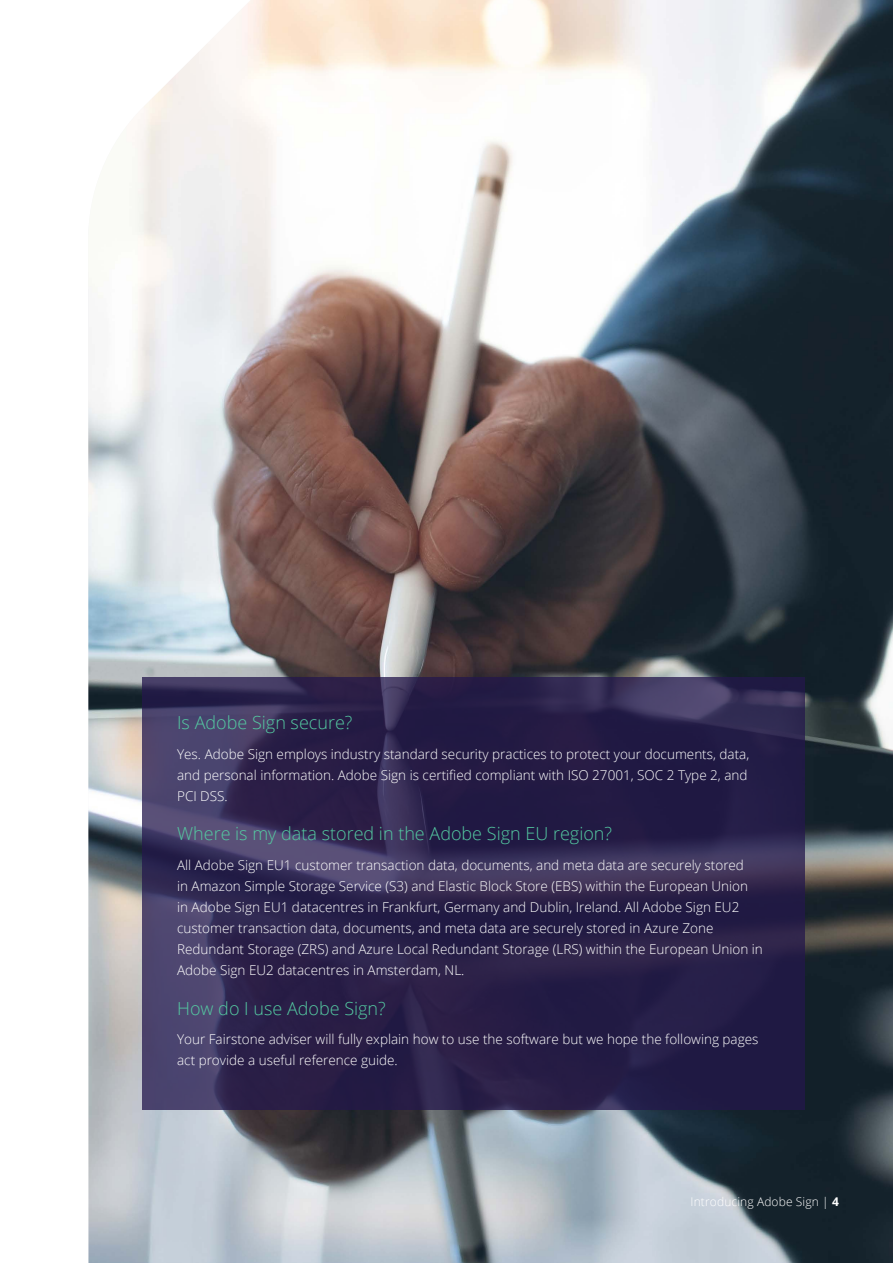
<style>
.page{position:relative;width:893px;height:1263px;background:#fff}
.page>*{position:absolute;margin:0;border:0;box-sizing:border-box;transform-origin:0 0}
.t1{font:300 18px "Open Sans";color:#54c9a1}
.t2{font:300 13.5px/21px "Open Sans";color:#fff}
.t3{font:300 12px "Open Sans";letter-spacing:.01em;color:#fff}
.s1{font-weight:700}
</style>
<div class="page">
<img style="left:88px;top:0;width:805px;height:1263px">
<svg style="left:142px;top:677px;width:663px;height:432px;fill:#291e47"></svg>
<h1 class="t1" style="left:177px;top:710px;width:177px">Is Adobe Sign secure?</h1>
<p class="t2" style="left:177px;top:743px;width:574px">Yes. Adobe Sign employs industry standard security practices to protect your documents, data, and personal information. Adobe Sign is certified compliant with ISO 27001, SOC 2 Type 2, and<br>PCI DSS.</p>
<h1 class="t1" style="left:177px;top:821px;width:437px">Where is my data stored in the Adobe Sign EU region?</h1>
<p class="t2" style="left:177px;top:854px;width:587px">All Adobe Sign EU1 customer transaction data, documents, and meta data are securely stored<br>in Amazon Simple Storage Service (S3) and Elastic Block Store (EBS) within the European Union<br>in Adobe Sign EU1 datacentres in Frankfurt, Germany and Dublin, Ireland. All Adobe Sign EU2 customer transaction data, documents, and meta data are securely stored in Azure Zone Redundant Storage (ZRS) and Azure Local Redundant Storage (LRS) within the European Union in Adobe Sign EU2 datacentres in Amsterdam, NL.</p>
<h1 class="t1" style="left:177px;top:996px;width:210px">How do I use Adobe Sign?</h1>
<p class="t2" style="left:177px;top:1028px;width:583px">Your Fairstone adviser will fully explain how to use the software but we hope the following pages act provide a useful reference guide.</p>
<p class="t3" style="left:691px;top:1194px;width:150px">Introducing Adobe Sign | <span class="s1">4</span></p>
</div>
